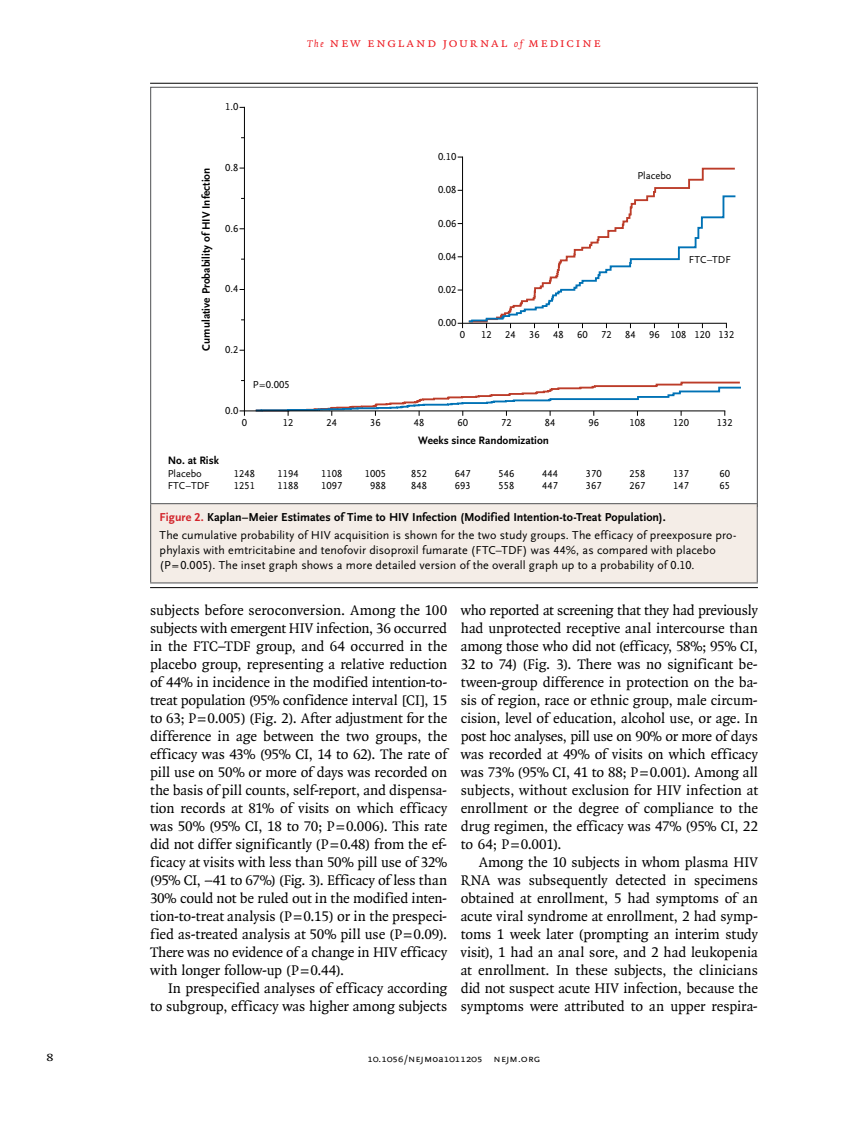
<style>
.page{position:relative;width:851px;height:1134px;background:#fff}
.page>*{position:absolute;margin:0;border:0;box-sizing:border-box;transform-origin:0 0}
.t1{font:15px/18px "OTNEJM Quadraat";letter-spacing:-.005em;color:#000;text-align:justify}
.t2{font:14.25px "OTNEJM Quadraat Cap";color:#000}
.t3{font:13.5px "OTNEJM Quadraat Cap";letter-spacing:.11em;color:#ed1d24}
.t4{font:12px/18px "OTNEJM Scala Sans LF";letter-spacing:.01em;color:#000}
.t5{font:700 11.25px "OTNEJM Scala Sans LF";color:#000}
.t6{font:10.8px "OTNEJM Scala Sans LF Cap";letter-spacing:.01em;color:#000}
.t7{font:10.5px/12px "OTNEJM Scala Sans LF";color:#000}
.t8{font:700 10.5px/11.2px "OTNEJM Scala Sans LF";color:#000;text-align:center}
.t9{font:9px/12.8px "OTNEJM Scala Sans LF";color:#000}
.s1{font-family:"OTNEJM Quadraat";font-style:italic;font-size:10.5px}
.s2{font-weight:700;color:#d2232a}
.s3{font-weight:700}
.s4{font-family:"OTNEJM Scala Sans LF"}
</style>
<div class="page">
<hr style="left:150px;top:83px;width:608px;height:1px;background:#000">
<svg style="left:654px;top:167px;width:81px;height:23px"></svg>
<hr style="left:244px;top:107px;width:1px;height:304px;background:#000">
<hr style="left:244px;top:411px;width:480px;height:1px;background:#000">
<svg style="left:239px;top:411px;width:6px;height:5px"></svg>
<svg style="left:254px;top:381px;width:487px;height:35px"></svg>
<hr style="left:462px;top:157px;width:1px;height:166px;background:#000">
<svg style="left:457px;top:190px;width:279px;height:138px"></svg>
<div style="left:151px;top:504px;width:606px;height:79px;background:#f4ede7"></div>
<hr style="left:150px;top:504px;width:1px;height:78px;background:#636466">
<hr style="left:756px;top:504px;width:1px;height:78px;background:#636466">
<hr style="left:150px;top:503px;width:607px;height:1px;background:#636466">
<hr style="left:150px;top:582px;width:607px;height:2px;background:#636466">
<hr style="left:150px;top:587px;width:608px;height:1px;background:#000">
<p class="t3" style="left:307px;top:35px;width:295px"><span class="s1">The</span> new england journal <span class="s1">of</span> medicine</p>
<p class="t7" style="left:225px;top:101px;width:15px">1.0</p>
<p class="t5" style="left:200px;top:351px;width:184px;rotate:-90deg">Cumulative Probability of HIV Infection</p>
<p class="t7" style="left:225px;top:162px;width:15px">0.8</p>
<p class="t7" style="left:225px;top:223px;width:15px">0.6</p>
<p class="t7" style="left:225px;top:283px;width:15px">0.4</p>
<p class="t7" style="left:225px;top:344px;width:15px">0.2</p>
<p class="t7" style="left:225px;top:405px;width:15px">0.0</p>
<p class="t7" style="left:253px;top:379px;width:38px">P=0.005</p>
<p class="t7" style="left:438px;top:151px;width:20px">0.10</p>
<p class="t7" style="left:438px;top:184px;width:20px">0.08</p>
<p class="t7" style="left:438px;top:217px;width:20px">0.06</p>
<p class="t7" style="left:438px;top:251px;width:20px">0.04</p>
<p class="t7" style="left:438px;top:284px;width:20px">0.02</p>
<p class="t7" style="left:438px;top:317px;width:20px">0.00</p>
<p class="t7" style="left:637px;top:169px;width:36px">Placebo</p>
<p class="t7" style="left:689px;top:253px;width:43px">FTC–TDF</p>
<p class="t7" style="left:460px;top:329px;width:7px">0</p>
<p class="t7" style="left:481px;top:329px;width:12px">12</p>
<p class="t7" style="left:505px;top:329px;width:12px">24</p>
<p class="t7" style="left:529px;top:329px;width:12px">36</p>
<p class="t7" style="left:553px;top:329px;width:12px">48</p>
<p class="t7" style="left:577px;top:329px;width:12px">60</p>
<p class="t7" style="left:601px;top:329px;width:12px">72</p>
<p class="t7" style="left:625px;top:329px;width:12px">84</p>
<p class="t7" style="left:649px;top:329px;width:87px">96 108 120 132</p>
<p class="t7" style="left:242px;top:417px;width:7px">0</p>
<p class="t7" style="left:283px;top:417px;width:12px">12</p>
<p class="t7" style="left:326px;top:417px;width:12px">24</p>
<p class="t7" style="left:370px;top:417px;width:12px">36</p>
<p class="t7" style="left:414px;top:417px;width:12px">48</p>
<p class="t7" style="left:457px;top:417px;width:12px">60</p>
<p class="t7" style="left:501px;top:417px;width:12px">72</p>
<p class="t7" style="left:545px;top:417px;width:12px">84</p>
<p class="t7" style="left:588px;top:417px;width:12px">96</p>
<p class="t7" style="left:629px;top:417px;width:17px">108</p>
<p class="t7" style="left:673px;top:417px;width:17px">120</p>
<p class="t7" style="left:717px;top:417px;width:17px">132</p>
<p class="t5" style="left:418px;top:435px;width:132px">Weeks since Randomization</p>
<p class="t5" style="left:168px;top:454px;width:53px">No. at Risk</p>
<p class="t7" style="left:168px;top:468px;width:43px">Placebo<br>FTC–TDF</p>
<p class="t7" style="left:234px;top:468px;width:22px">1248<br>1251</p>
<p class="t7" style="left:321px;top:468px;width:22px">1108<br>1097</p>
<p class="t7" style="left:277px;top:468px;width:22px">1194<br>1188</p>
<p class="t7" style="left:365px;top:468px;width:22px;text-align:center">1005<br>988</p>
<p class="t7" style="left:411px;top:468px;width:17px">852<br>848</p>
<p class="t7" style="left:455px;top:468px;width:17px">647<br>693</p>
<p class="t7" style="left:542px;top:468px;width:17px">444<br>447</p>
<p class="t7" style="left:498px;top:468px;width:17px">546<br>558</p>
<p class="t7" style="left:586px;top:468px;width:17px">370<br>367</p>
<p class="t7" style="left:629px;top:468px;width:17px">258<br>267</p>
<p class="t7" style="left:673px;top:468px;width:17px">137<br>147</p>
<p class="t7" style="left:719px;top:468px;width:12px">60<br>65</p>
<p class="t4" style="left:160px;top:509px;width:578px"><span class="s2">Figure 2.</span> <span class="s3">Kaplan–Meier Estimates of Time to HIV Infection (Modified Intention-to-Treat Population).<br></span>The cumulative probability of HIV acquisition is shown for the two study groups. The efficacy of preexposure pro-</p>
<p class="t4" style="left:160px;top:543px;width:557px;line-height:15px">phylaxis with emtricitabine and tenofovir disoproxil fumarate (FTC–TDF) was 44%, as compared with placebo (P=0.005). The inset graph shows a more detailed version of the overall graph up to a probability of 0.10.</p>
<p class="t7" style="left:311px;top:511px;width:75px;line-height:23px;text-align:center">AUTHOR: Grant<br>FIGURE: 2 of 4</p>
<p class="t9" style="left:517px;top:516px;width:34px">RETAKE:</p>
<p class="t9" style="left:574px;top:516px;width:16px">1st<br>2nd<br>3rd</p>
<p class="t7" style="left:320px;top:562px;width:49px">ARTIST: ts</p>
<p class="t1" style="left:150px;top:601px;width:299px">subjects before seroconversion. Among the 100 subjects with emergent HIV infection, 36 occurred in the FTC–TDF group, and 64 occurred in the placebo group, representing a relative reduction of 44% in incidence in the modified intention-to&shy;treat population (95% confidence interval [CI], 15 to 63; P=0.005) (Fig. 2). After adjustment for the difference in age between the two groups, the efficacy was 43% (95% CI, 14 to 62). The rate of pill use on 50% or more of days was recorded on the basis of pill counts, self-report, and dispensa&shy;tion records at 81% of visits on which efficacy was 50% (95% CI, 18 to 70; P=0.006). This rate did not differ significantly (P=0.48) from the ef&shy;ficacy at visits with less than 50% pill use of 32% (95% CI, −41 to 67%) (Fig. 3). Efficacy of less than 30% could not be ruled out in the modified inten&shy;tion-to-treat analysis (P=0.15) or in the prespeci&shy;fied as-treated analysis at 50% pill use (P=0.09).<br>There was no evidence of a change in HIV efficacy with longer follow-up (P=0.44).</p>
<p class="t1" style="left:150px;top:979px;width:298px;text-align:right">In prespecified analyses of efficacy according<br>to subgroup, efficacy was higher among subjects</p>
<p class="t1" style="left:461px;top:601px;width:299px">who reported at screening that they had previously had unprotected receptive anal intercourse than among those who did not (efficacy, 58%; 95% CI, 32 to 74) (Fig. 3). There was no significant be&shy;tween-group difference in protection on the ba&shy;sis of region, race or ethnic group, male circum&shy;cision, level of education, alcohol use, or age. In post hoc analyses, pill use on 90% or more of days was recorded at 49% of visits on which efficacy was 73% (95% CI, 41 to 88; P=0.001). Among all subjects, without exclusion for HIV infection at enrollment or the degree of compliance to the drug regimen, the efficacy was 47% (95% CI, 22 to 64; P=0.001).</p>
<p class="t1" style="left:461px;top:853px;width:299px;text-indent:18px">Among the 10 subjects in whom plasma HIV RNA was subsequently detected in specimens obtained at enrollment, 5 had symptoms of an acute viral syndrome at enrollment, 2 had symp&shy;toms 1 week later (prompting an interim study visit), 1 had an anal sore, and 2 had leukopenia at enrollment. In these subjects, the clinicians did not suspect acute HIV infection, because the symptoms were attributed to an upper respira-</p>
<p class="t8" style="left:343px;top:607px;width:217px">AUTHOR, PLEASE NOTE:<br>Figure has been redrawn and type has been reset.</p>
<p class="t7" style="left:312px;top:654px;width:52px">JOB: 36401</p>
<p class="t7" style="left:520px;top:654px;width:74px">ISSUE: 01-06-11</p>
<p class="t2" style="left:46px;top:1048px;width:9px">8</p>
<p class="t6" style="left:367px;top:1053px;width:174px">10.1056/nejm<span class="s4">oa</span>1011205 nejm.org</p>
</div>
